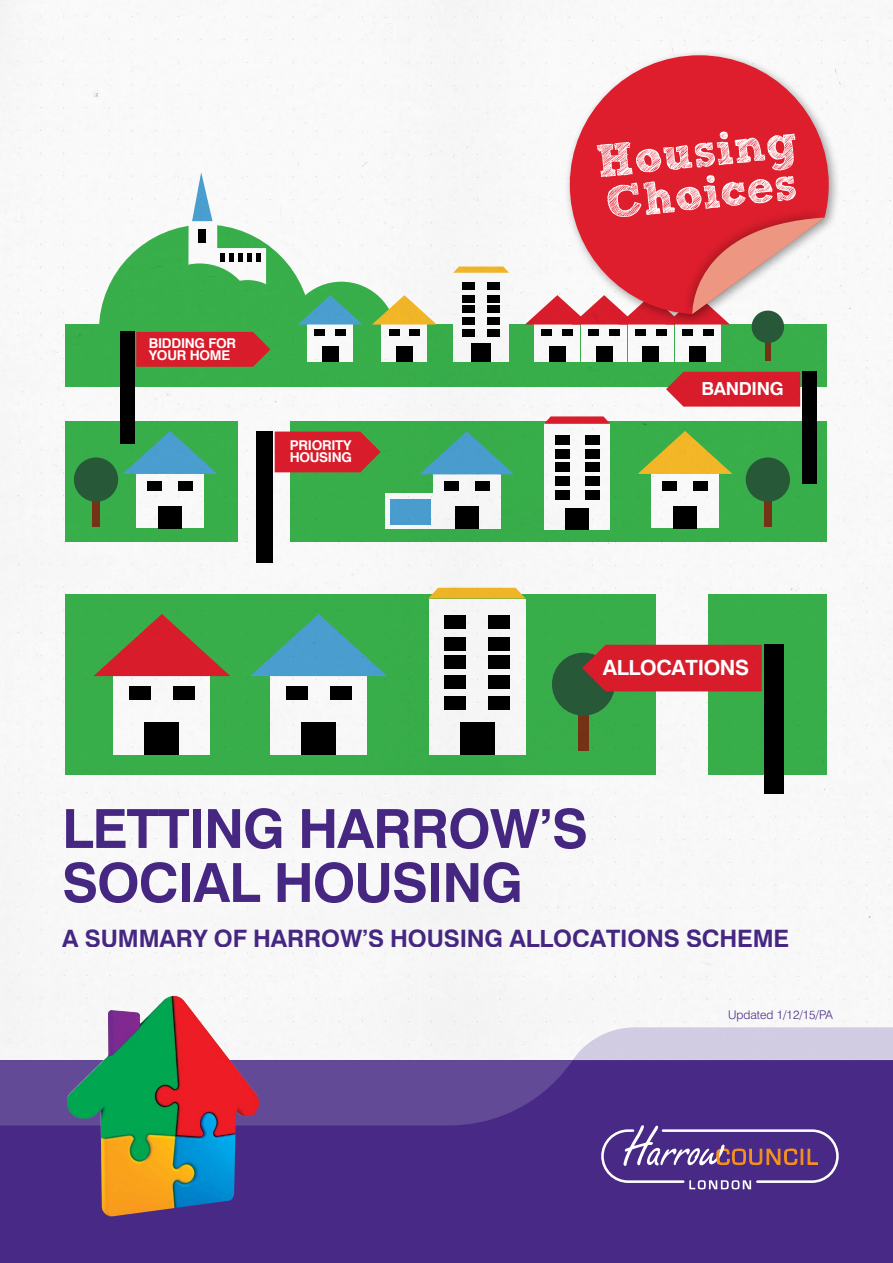
<style>
.page{position:relative;width:893px;height:1263px;background:#fff}
.page>*{position:absolute;margin:0;border:0;box-sizing:border-box;transform-origin:0 0}
.t1{font:700 54px/54px "Swiss 721 BT";letter-spacing:-.02em;color:#482986}
.t2{font:46.5px/42px "Sketch Rockwell";color:#fff}
.t3{font:700 24px "Swiss 721 BT";letter-spacing:-.005em;color:#482986}
.t4{font:700 21px "Swiss 721 BT";letter-spacing:-.02em;color:#fff}
.t5{font:700 18px "Swiss 721 BT";letter-spacing:-.02em;color:#fff}
.t6{font:700 13.5px/12px "Swiss 721 BT";letter-spacing:-.02em;color:#fff}
.t7{font:300 12px "Swiss 721 BT";color:#482986}
</style>
<div class="page">
<img style="left:0;top:0;width:893px;height:1027px">
<div style="left:0;top:1060px;width:893px;height:203px;background:#482986"></div>
<svg style="left:0;top:1027px;width:893px;height:162px"></svg>
<img style="left:67px;top:996px;width:192px;height:220px">
<div style="left:65px;top:324px;width:762px;height:451px;background:#3ab34d"></div>
<div style="left:578px;top:697px;width:10px;height:54px;background:#793417"></div>
<div style="left:552px;top:653px;width:63px;height:63px;background:#295b3a;border-radius:50%"></div>
<div style="left:764px;top:489px;width:7px;height:37px;background:#793417"></div>
<div style="left:746px;top:457px;width:44px;height:45px;background:#295b3a;border-radius:50%"></div>
<div style="left:765px;top:334px;width:5px;height:27px;background:#793417"></div>
<div style="left:752px;top:311px;width:32px;height:32px;background:#295b3a;border-radius:50%"></div>
<div style="left:92px;top:489px;width:8px;height:37px;background:#793417"></div>
<div style="left:74px;top:457px;width:44px;height:45px;background:#295b3a;border-radius:50%"></div>
<div style="left:99px;top:225px;width:212px;height:212px;background:#3ab34d;border-radius:50%"></div>
<div style="left:286px;top:282px;width:110px;height:110px;background:#3ab34d;border-radius:50%"></div>
<div style="left:113px;top:667px;width:97px;height:87px;background:#fff"></div>
<svg style="left:93px;top:614px;width:137px;height:62px"></svg>
<div style="left:173px;top:686px;width:22px;height:14px;background:#000"></div>
<div style="left:145px;top:722px;width:34px;height:32px;background:#000"></div>
<div style="left:129px;top:686px;width:22px;height:14px;background:#000"></div>
<div style="left:270px;top:667px;width:97px;height:87px;background:#f8f8f8"></div>
<svg style="left:250px;top:614px;width:137px;height:62px"></svg>
<div style="left:330px;top:686px;width:21px;height:14px;background:#000"></div>
<div style="left:302px;top:722px;width:34px;height:32px;background:#000"></div>
<div style="left:286px;top:686px;width:21px;height:14px;background:#000"></div>
<div style="left:136px;top:467px;width:68px;height:61px;background:#fff"></div>
<svg style="left:123px;top:431px;width:94px;height:43px"></svg>
<div style="left:178px;top:481px;width:15px;height:9px;background:#000"></div>
<div style="left:158px;top:506px;width:24px;height:22px;background:#000"></div>
<div style="left:147px;top:481px;width:15px;height:9px;background:#000"></div>
<div style="left:433px;top:468px;width:67px;height:61px;background:#f6f6f6"></div>
<svg style="left:420px;top:431px;width:94px;height:43px"></svg>
<div style="left:475px;top:481px;width:14px;height:10px;background:#000"></div>
<div style="left:455px;top:507px;width:24px;height:22px;background:#000"></div>
<div style="left:444px;top:481px;width:15px;height:10px;background:#000"></div>
<div style="left:651px;top:467px;width:68px;height:61px;background:#fff"></div>
<svg style="left:638px;top:431px;width:94px;height:43px"></svg>
<div style="left:693px;top:481px;width:15px;height:9px;background:#000"></div>
<div style="left:673px;top:506px;width:24px;height:22px;background:#000"></div>
<div style="left:662px;top:481px;width:15px;height:9px;background:#000"></div>
<div style="left:307px;top:320px;width:46px;height:42px;background:#fff"></div>
<svg style="left:299px;top:295px;width:64px;height:29px"></svg>
<div style="left:336px;top:329px;width:10px;height:7px;background:#000"></div>
<div style="left:322px;top:346px;width:16px;height:16px;background:#000"></div>
<div style="left:315px;top:329px;width:10px;height:7px;background:#000"></div>
<div style="left:382px;top:320px;width:45px;height:42px;background:#f8f8f8"></div>
<svg style="left:373px;top:295px;width:64px;height:29px"></svg>
<div style="left:410px;top:329px;width:10px;height:7px;background:#000"></div>
<div style="left:396px;top:346px;width:17px;height:16px;background:#000"></div>
<div style="left:389px;top:329px;width:10px;height:7px;background:#000"></div>
<div style="left:657px;top:578px;width:51px;height:205px;background:#f8f8f8"></div>
<div style="left:58px;top:542px;width:780px;height:52px;background:#f8f8f8"></div>
<div style="left:65px;top:775px;width:762px;height:83px;background:#f7f7f7"></div>
<div style="left:55px;top:387px;width:785px;height:33px;background:#fff"></div>
<div style="left:238px;top:411px;width:52px;height:134px;background:#fff"></div>
<svg style="left:188px;top:172px;width:78px;height:112px"></svg>
<div style="left:199px;top:229px;width:7px;height:14px;background:#000"></div>
<div style="left:220px;top:253px;width:5px;height:9px;background:#000"></div>
<div style="left:229px;top:253px;width:5px;height:9px;background:#000"></div>
<div style="left:238px;top:253px;width:5px;height:9px;background:#000"></div>
<div style="left:247px;top:253px;width:5px;height:9px;background:#000"></div>
<div style="left:256px;top:253px;width:5px;height:9px;background:#000"></div>
<div style="left:145px;top:263px;width:110px;height:110px;background:#3ab34d;border-radius:50%"></div>
<div style="left:205px;top:280px;width:85px;height:86px;background:#3ab34d;border-radius:50%"></div>
<div style="left:764px;top:644px;width:19px;height:150px;background:#000"></div>
<svg style="left:582px;top:645px;width:180px;height:46px;background:#cc212c"></svg>
<div style="left:256px;top:431px;width:16px;height:131px;background:#000"></div>
<svg style="left:275px;top:432px;width:106px;height:40px;background:#c82a2e"></svg>
<div style="left:120px;top:332px;width:15px;height:112px;background:#000"></div>
<svg style="left:136px;top:332px;width:134px;height:35px;background:#cd262d"></svg>
<div style="left:802px;top:371px;width:14px;height:112px;background:#000"></div>
<svg style="left:666px;top:372px;width:134px;height:35px;background:#d42a35"></svg>
<div style="left:534px;top:320px;width:46px;height:42px;background:#f8f8f8"></div>
<div style="left:563px;top:329px;width:10px;height:7px;background:#000"></div>
<div style="left:549px;top:346px;width:16px;height:16px;background:#000"></div>
<div style="left:542px;top:329px;width:10px;height:7px;background:#000"></div>
<div style="left:581px;top:320px;width:46px;height:42px;background:#fff"></div>
<div style="left:609px;top:329px;width:11px;height:7px;background:#000"></div>
<div style="left:596px;top:346px;width:16px;height:16px;background:#000"></div>
<div style="left:589px;top:329px;width:10px;height:7px;background:#000"></div>
<div style="left:628px;top:320px;width:46px;height:42px;background:#fff"></div>
<div style="left:656px;top:329px;width:10px;height:7px;background:#000"></div>
<div style="left:643px;top:346px;width:16px;height:16px;background:#000"></div>
<div style="left:635px;top:329px;width:11px;height:7px;background:#000"></div>
<div style="left:675px;top:320px;width:45px;height:42px;background:#fff"></div>
<div style="left:703px;top:329px;width:10px;height:7px;background:#000"></div>
<div style="left:689px;top:346px;width:17px;height:16px;background:#000"></div>
<div style="left:682px;top:329px;width:10px;height:7px;background:#000"></div>
<div style="left:429px;top:599px;width:96px;height:155px;background:#f6f6f6"></div>
<div style="left:488px;top:696px;width:22px;height:14px;background:#000"></div>
<div style="left:460px;top:722px;width:34px;height:32px;background:#000"></div>
<div style="left:444px;top:696px;width:22px;height:14px;background:#000"></div>
<div style="left:488px;top:675px;width:22px;height:14px;background:#000"></div>
<div style="left:444px;top:675px;width:22px;height:14px;background:#000"></div>
<div style="left:488px;top:656px;width:22px;height:13px;background:#000"></div>
<div style="left:444px;top:656px;width:22px;height:13px;background:#000"></div>
<div style="left:488px;top:637px;width:22px;height:13px;background:#000"></div>
<div style="left:444px;top:637px;width:22px;height:13px;background:#000"></div>
<div style="left:488px;top:615px;width:22px;height:14px;background:#000"></div>
<div style="left:444px;top:615px;width:22px;height:14px;background:#000"></div>
<svg style="left:429px;top:588px;width:96px;height:10px"></svg>
<div style="left:385px;top:493px;width:52px;height:36px;background:#f6f6f6"></div>
<div style="left:390px;top:499px;width:40px;height:26px;background:#499ccd"></div>
<div style="left:453px;top:273px;width:56px;height:89px;background:#f6f6f6"></div>
<div style="left:488px;top:329px;width:12px;height:8px;background:#000"></div>
<div style="left:471px;top:344px;width:20px;height:18px;background:#000"></div>
<div style="left:462px;top:329px;width:13px;height:8px;background:#000"></div>
<div style="left:488px;top:317px;width:12px;height:8px;background:#000"></div>
<div style="left:462px;top:317px;width:13px;height:8px;background:#000"></div>
<div style="left:488px;top:305px;width:12px;height:8px;background:#000"></div>
<div style="left:462px;top:305px;width:13px;height:8px;background:#000"></div>
<div style="left:488px;top:295px;width:12px;height:7px;background:#000"></div>
<div style="left:462px;top:295px;width:13px;height:7px;background:#000"></div>
<div style="left:488px;top:282px;width:12px;height:8px;background:#000"></div>
<div style="left:462px;top:282px;width:13px;height:8px;background:#000"></div>
<svg style="left:453px;top:267px;width:56px;height:6px"></svg>
<div style="left:544px;top:424px;width:66px;height:106px;background:#f8f8f8"></div>
<div style="left:585px;top:490px;width:14px;height:10px;background:#000"></div>
<div style="left:565px;top:508px;width:24px;height:22px;background:#000"></div>
<div style="left:555px;top:490px;width:15px;height:10px;background:#000"></div>
<div style="left:585px;top:476px;width:14px;height:9px;background:#000"></div>
<div style="left:555px;top:476px;width:15px;height:9px;background:#000"></div>
<div style="left:585px;top:463px;width:14px;height:9px;background:#000"></div>
<div style="left:555px;top:463px;width:15px;height:9px;background:#000"></div>
<div style="left:585px;top:450px;width:14px;height:9px;background:#000"></div>
<div style="left:555px;top:450px;width:15px;height:9px;background:#000"></div>
<div style="left:585px;top:435px;width:14px;height:9px;background:#000"></div>
<div style="left:555px;top:435px;width:15px;height:9px;background:#000"></div>
<svg style="left:544px;top:416px;width:66px;height:8px"></svg>
<div style="left:564px;top:49px;width:277px;height:277px;background:#000;opacity:.38"></div>
<svg style="left:570px;top:55px;width:259px;height:259px;fill:#de1e2d"></svg>
<div style="left:681px;top:207px;width:147px;height:111px;background:#000;opacity:.19"></div>
<svg style="left:525px;top:218px;width:299px;height:106px"></svg>
<p class="t6" style="left:149px;top:337px;width:89px">BIDDING FOR<br>YOUR HOME</p>
<p class="t6" style="left:290px;top:439px;width:64px">PRIORITY<br>HOUSING</p>
<h2 class="t2" style="left:594px;top:142px;width:203px;rotate:-6deg">Housing<br>Choices</h2>
<p class="t5" style="left:702px;top:377px;width:84px">BANDING</p>
<p class="t4" style="left:603px;top:654px;width:148px">ALLOCATIONS</p>
<h1 class="t1" style="left:62px;top:801px;width:527px">LETTING HARROW’S<br>SOCIAL HOUSING</h1>
<p class="t3" style="left:62px;top:923px;width:728px">A SUMMARY OF HARROW’S HOUSING ALLOCATIONS SCHEME</p>
<p class="t7" style="left:728px;top:1007px;width:106px">Updated 1/12/15/PA</p>
</div>
